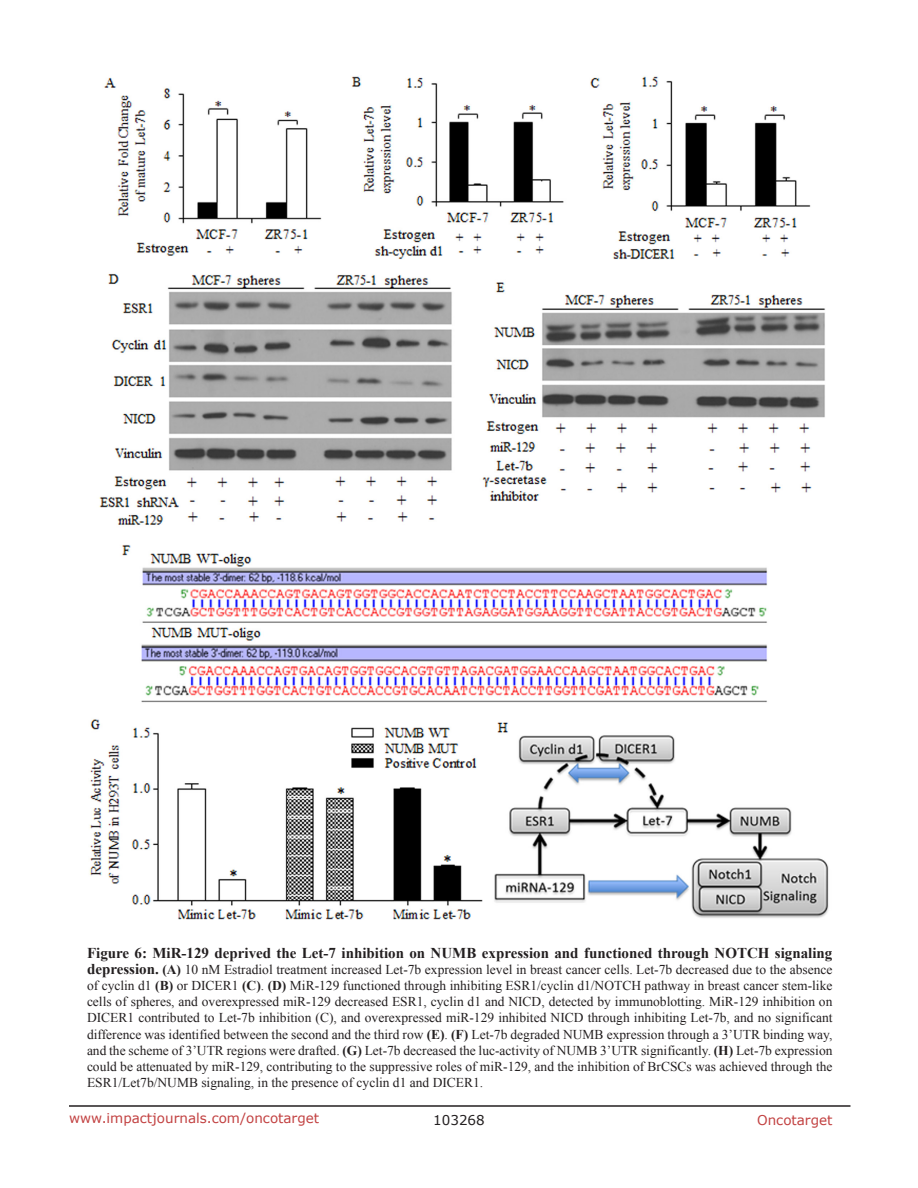
<style>
.page{position:relative;width:918px;height:1188px;background:#fff}
.page>*{position:absolute;margin:0;border:0;box-sizing:border-box;transform-origin:0 0}
.figuretext{font:700 15px "Times New Roman";color:#231f20}
.figuretext-2{font:13.5px/16.2px "Times New Roman";color:#231f20;text-align:justify}
.t1{font:13.5px "Verdana";color:#c24141}
.t2{font:13.5px "Verdana";color:#231f20}
.s1{font-weight:700;font-size:15px}
.s2{font-weight:700}
</style>
<div class="page">
<hr style="left:69px;top:1105px;width:781px;height:2px;background:#231f20">
<img style="left:89px;top:76px;width:740px;height:844px">
<p class="figuretext" style="left:87px;top:942px;width:747px">Figure 6: MiR-129 deprived the Let-7 inhibition on NUMB expression and functioned through NOTCH signaling</p>
<p class="figuretext-2" style="left:87px;top:961px;width:747px"><span class="s1">depression.</span> <span class="s2">(A)</span> 10 nM Estradiol treatment increased Let-7b expression level in breast cancer cells. Let-7b decreased due to the absence of cyclin d1 <span class="s2">(B)</span> or DICER1 <span class="s2">(C)</span>. <span class="s2">(D)</span> MiR-129 functioned through inhibiting ESR1/cyclin d1/NOTCH pathway in breast cancer stem-like cells of spheres, and overexpressed miR-129 decreased ESR1, cyclin d1 and NICD, detected by immunoblotting. MiR-129 inhibition on DICER1 contributed to Let-7b inhibition (C), and overexpressed miR-129 inhibited NICD through inhibiting Let-7b, and no significant difference was identified between the second and the third row <span class="s2">(E)</span>. <span class="s2">(F)</span> Let-7b degraded NUMB expression through a 3’UTR binding way, and the scheme of 3’UTR regions were drafted. <span class="s2">(G)</span> Let-7b decreased the luc-activity of NUMB 3’UTR significantly. <span class="s2">(H)</span> Let-7b expression could be attenuated by miR-129, contributing to the suppressive roles of miR-129, and the inhibition of BrCSCs was achieved through the ESR1/Let7b/NUMB signaling, in the presence of cyclin d1 and DICER1.</p>
<p class="t1" style="left:69px;top:1109px;width:252px">www.impactjournals.com/oncotarget</p>
<p class="t2" style="left:433px;top:1111px;width:53px">103268</p>
<p class="t1" style="left:757px;top:1111px;width:77px">Oncotarget</p>
</div>
